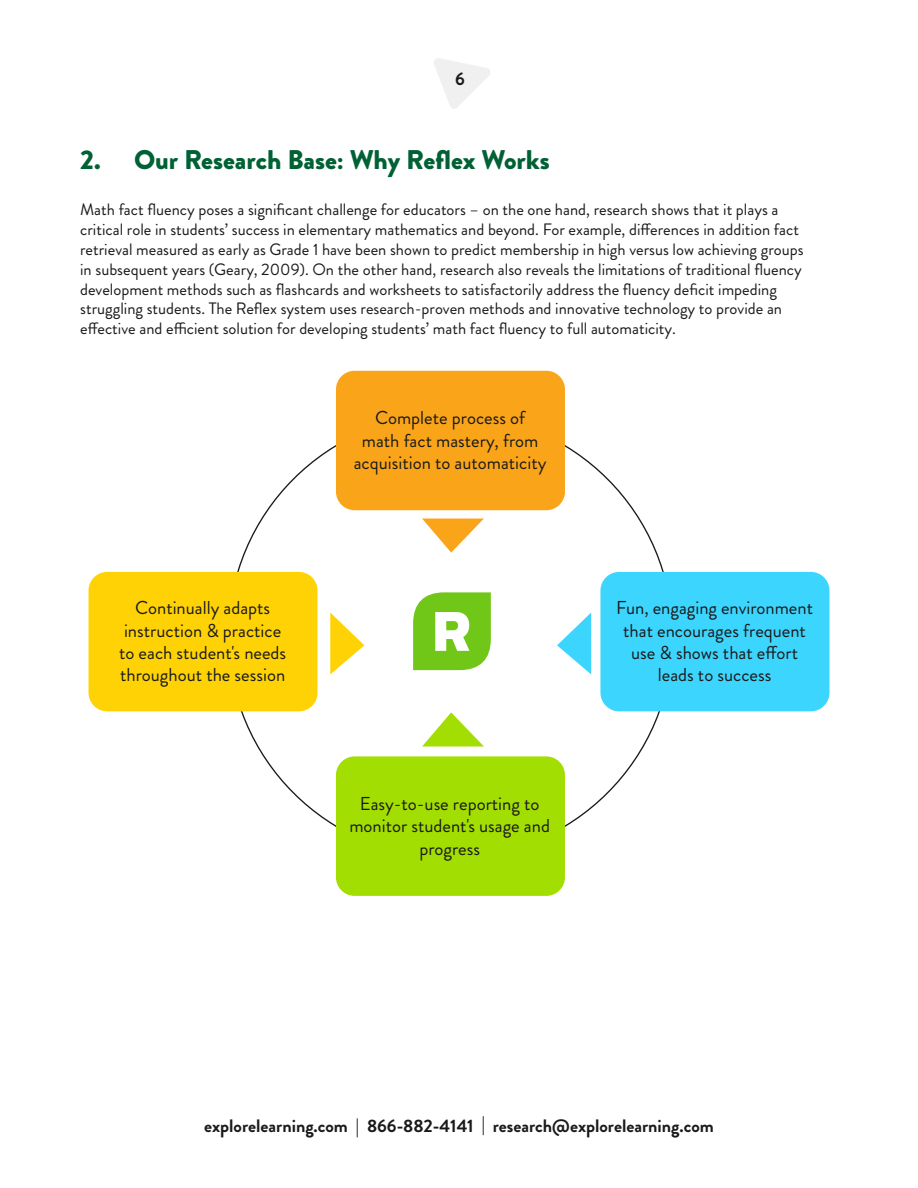
<style>
.page{position:relative;width:918px;height:1188px;background:#fff}
.page>*{position:absolute;margin:0;border:0;box-sizing:border-box;transform-origin:0 0}
.t1{font:900 27px "Brandon Grotesque";color:#006134}
.t2{font:18.6px/22.4px "Brandon Grotesque";color:#1a1a1a;text-align:center}
.t3{font:700 18px "Brandon Grotesque";color:#1a1a1a}
.t4{font:16.5px/19.8px "Brandon Grotesque";color:#1a1a1a}
</style>
<div class="page">
<svg style="left:434px;top:58px;width:56px;height:51px"></svg>
<svg style="left:330px;top:613px;width:34px;height:61px"></svg>
<svg style="left:557px;top:613px;width:34px;height:61px"></svg>
<svg style="left:422px;top:519px;width:62px;height:34px"></svg>
<svg style="left:422px;top:712px;width:62px;height:35px"></svg>
<svg style="left:413px;top:592px;width:78px;height:78px"></svg>
<div style="left:336px;top:371px;width:229px;height:139px;background:#faa519;border-radius:19px"></div>
<div style="left:600px;top:572px;width:229px;height:139px;background:#3cd5fe;border-radius:19px"></div>
<div style="left:336px;top:756px;width:229px;height:140px;background:#a3de03;border-radius:19px"></div>
<div style="left:89px;top:572px;width:229px;height:139px;background:#ffd205;border-radius:19px"></div>
<p class="t3" style="left:455px;top:66px;width:11px">6</p>
<h1 class="t1" style="left:80px;top:141px;width:471px">2. Our Research Base: Why Reflex Works</h1>
<p class="t4" style="left:80px;top:200px;width:725px">Math fact fluency poses a significant challenge for educators – on the one hand, research shows that it plays a critical role in students’ success in elementary mathematics and beyond. For example, differences in addition fact retrieval measured as early as Grade 1 have been shown to predict membership in high versus low achieving groups in subsequent years (Geary, 2009). On the other hand, research also reveals the limitations of traditional fluency development methods such as flashcards and worksheets to satisfactorily address the fluency deficit impeding struggling students. The Reflex system uses research-proven methods and innovative technology to provide an effective and efficient solution for developing students’ math fact fluency to full automaticity.</p>
<p class="t2" style="left:119px;top:597px;width:169px">Continually adapts instruction &amp; practice to each student's needs throughout the session</p>
<p class="t2" style="left:354px;top:407px;width:194px">Complete process of<br>math fact mastery, from acquisition to automaticity</p>
<p class="t2" style="left:349px;top:793px;width:202px">Easy-to-use reporting to monitor student's usage and progress</p>
<p class="t2" style="left:616px;top:597px;width:198px">Fun, engaging environment that encourages frequent use &amp; shows that effort leads to success</p>
<p class="t3" style="left:204px;top:1114px;width:511px">explorelearning.com | 866-882-4141 | research@explorelearning.com</p>
</div>
